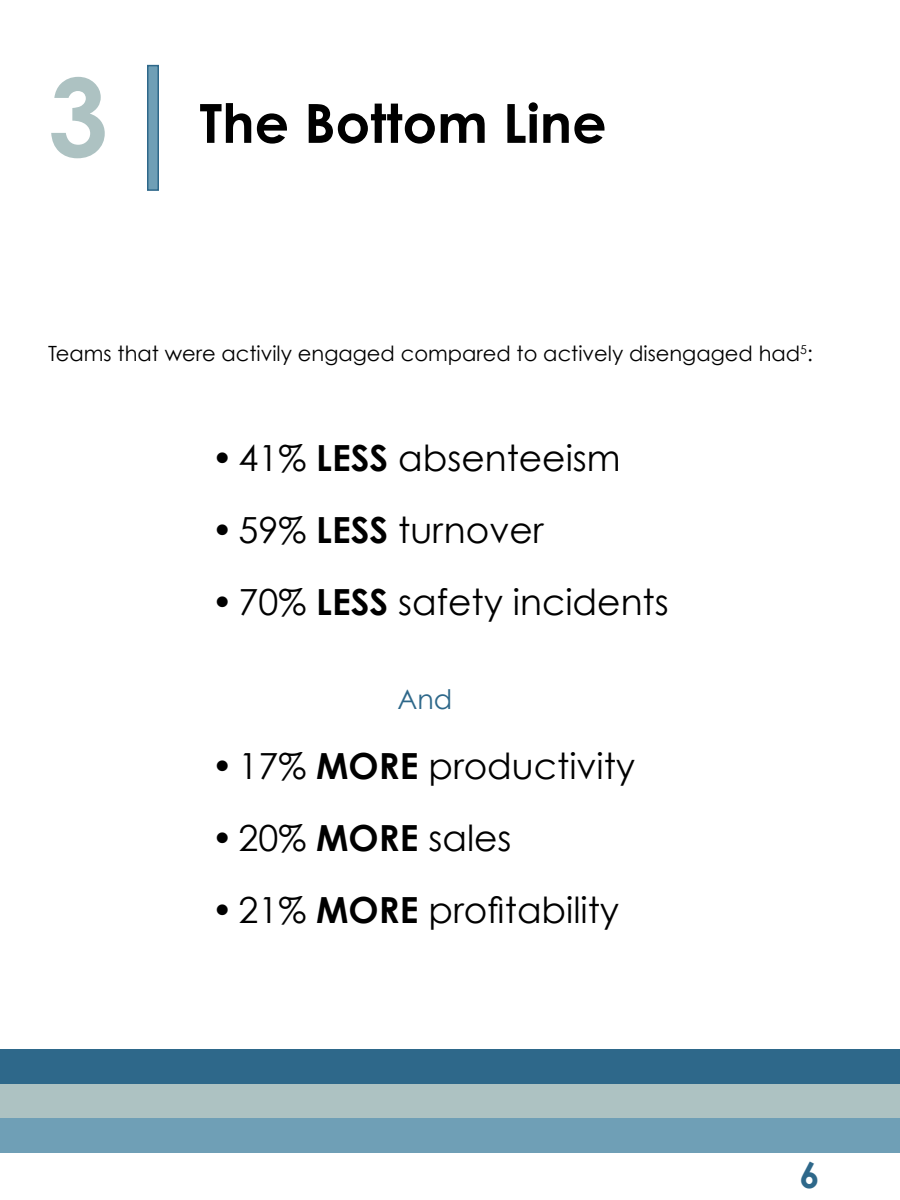
<style>
.page{position:relative;width:900px;height:1200px;background:#fff}
.page>*{position:absolute;margin:0;border:0;box-sizing:border-box;transform-origin:0 0}
.t1{font:700 108px "Century Gothic";color:#adc2c2}
.t2{font:700 54px "Century Gothic";color:#000}
.t3{font:36px "Century Gothic";color:#000}
.t4{font:700 36px "Century Gothic";color:#2e688a}
.t5{font:27px "Century Gothic";color:#2e688a}
.t6{font:21px "Century Gothic";color:#000}
.s1{font-weight:700}
</style>
<div class="page">
<div style="left:0;top:1049px;width:900px;height:34px;background:#2e688a"></div>
<div style="left:0;top:1084px;width:900px;height:35px;background:#adc2c2"></div>
<div style="left:0;top:1119px;width:900px;height:34px;background:#6f9fb6"></div>
<div style="left:147px;top:65px;width:12px;height:126px;background:#6f9fb6;border:2px solid #2e688a"></div>
<p class="t1" style="left:48px;top:49px;width:62px">3</p>
<p class="t2" style="left:200px;top:89px;width:409px">The Bottom Line</p>
<p class="t6" style="left:48px;top:341px;width:766px">Teams that were activily engaged compared to actively disengaged had<sup>5</sup>:</p>
<p class="t3" style="left:212px;top:436px;width:411px">•41% <span class="s1">LESS</span> absenteeism</p>
<p class="t3" style="left:212px;top:508px;width:334px">•59% <span class="s1">LESS</span> turnover</p>
<p class="t3" style="left:212px;top:580px;width:459px">•70% <span class="s1">LESS</span> safety incidents</p>
<p class="t5" style="left:398px;top:682px;width:56px">And</p>
<p class="t3" style="left:212px;top:744px;width:425px">•17% <span class="s1">MORE</span> productivity</p>
<p class="t3" style="left:212px;top:816px;width:302px">•20% <span class="s1">MORE</span> sales</p>
<p class="t3" style="left:212px;top:888px;width:409px">•21% <span class="s1">MORE</span> profitability</p>
<p class="t4" style="left:800px;top:1153px;width:22px">6</p>
</div>
